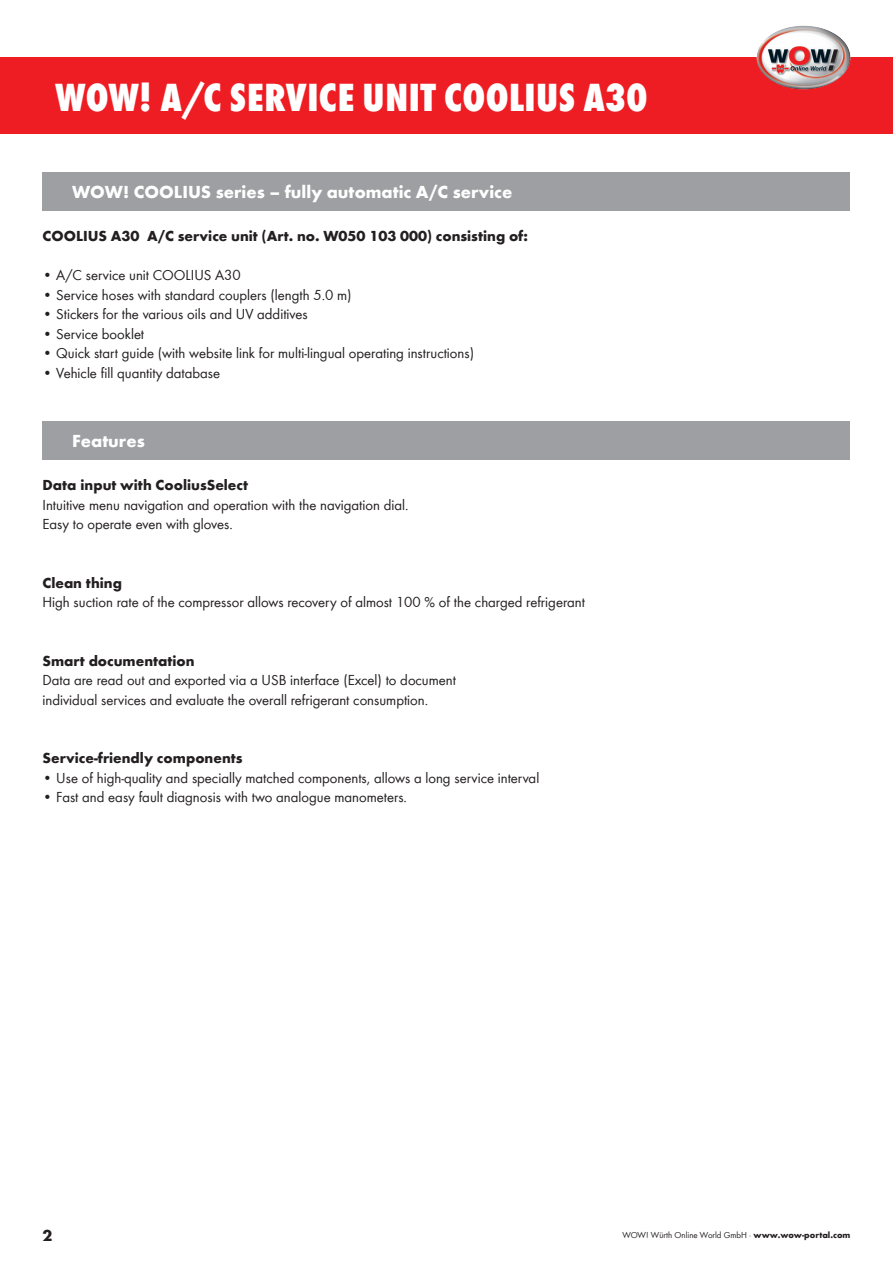
<style>
.page{position:relative;width:893px;height:1263px;background:#fff}
.page>*{position:absolute;margin:0;border:0;box-sizing:border-box;transform-origin:0 0}
.t1{font:800 condensed 40.5px "Wuerth";letter-spacing:.01em;color:#fff}
.t2{font:700 18px "Wuerth";color:#fff}
.t3{font:700 16.5px "Wuerth";color:#231f20}
.t4{font:15px/19.5px "Wuerth";color:#231f20}
.t5{font:700 15px "Wuerth";color:#231f20}
.t6{font:9px "Wuerth";color:#231f20}
.s1{font-weight:700}
</style>
<div class="page">
<div style="left:43px;top:172px;width:807px;height:38px;background:#9d9fa2"></div>
<div style="left:43px;top:421px;width:807px;height:38px;background:#9d9fa2"></div>
<div style="left:0;top:57px;width:893px;height:77px;background:#ee1d23"></div>
<img style="left:757px;top:26px;width:93px;height:63px">
<h1 class="t1" style="left:55px;top:69px;width:594px">WOW! A/C SERVICE UNIT COOLIUS A30</h1>
<p class="t2" style="left:72px;top:179px;width:441px">WOW! COOLIUS series – fully automatic A/C service</p>
<p class="t5" style="left:43px;top:225px;width:487px">COOLIUS A30 A/C service unit (Art. no. W050 103 000) consisting of:</p>
<p class="t4" style="left:43px;top:265px;width:200px">• A/C service unit COOLIUS A30</p>
<p class="t4" style="left:43px;top:284px;width:311px">• Service hoses with standard couplers (length 5.0 m)</p>
<p class="t4" style="left:43px;top:304px;width:267px">• Stickers for the various oils and UV additives</p>
<p class="t4" style="left:43px;top:323px;width:103px">• Service booklet</p>
<p class="t4" style="left:43px;top:343px;width:433px">• Quick start guide (with website link for multi-lingual operating instructions)</p>
<p class="t4" style="left:43px;top:362px;width:179px">• Vehicle fill quantity database</p>
<p class="t2" style="left:72px;top:428px;width:74px">Features</p>
<p class="t5" style="left:43px;top:474px;width:207px">Data input with CooliusSelect</p>
<p class="t4" style="left:43px;top:494px;width:368px">Intuitive menu navigation and operation with the navigation dial.<br>Easy to operate even with gloves.</p>
<p class="t5" style="left:43px;top:571px;width:81px">Clean thing</p>
<p class="t4" style="left:43px;top:591px;width:544px">High suction rate of the compressor allows recovery of almost 100 % of the charged refrigerant</p>
<p class="t5" style="left:43px;top:649px;width:154px">Smart documentation</p>
<p class="t4" style="left:43px;top:669px;width:415px">Data are read out and exported via a USB interface (Excel) to document individual services and evaluate the overall refrigerant consumption.</p>
<p class="t5" style="left:43px;top:747px;width:201px">Service-friendly components</p>
<p class="t4" style="left:43px;top:767px;width:498px">• Use of high-quality and specially matched components, allows a long service interval</p>
<p class="t4" style="left:43px;top:786px;width:366px">• Fast and easy fault diagnosis with two analogue manometers.</p>
<p class="t3" style="left:43px;top:1223px;width:11px">2</p>
<p class="t6" style="left:622px;top:1228px;width:229px">WOW! Würth Online World GmbH · <span class="s1">www.wow-portal.com</span></p>
</div>
